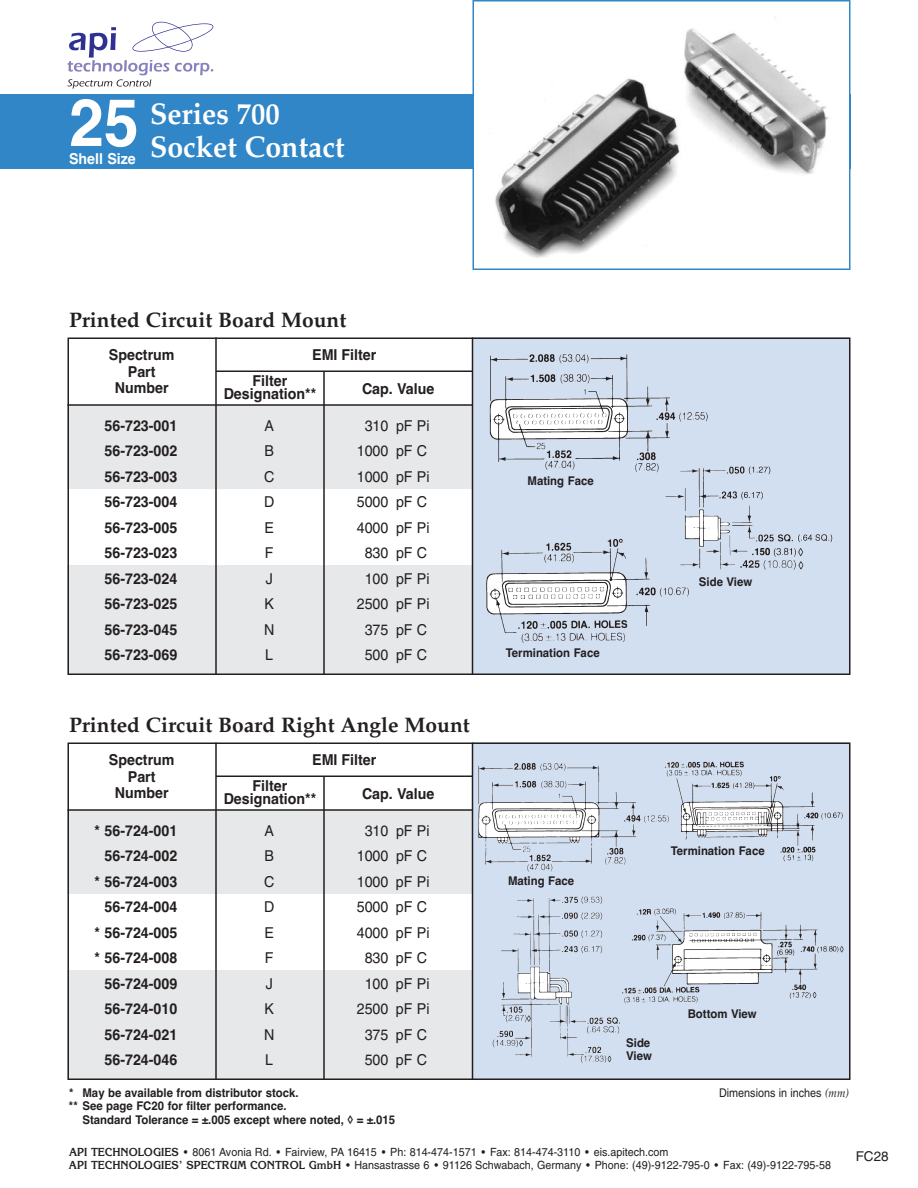
<style>
.page{position:relative;width:918px;height:1188px;background:#fff}
.page>*{position:absolute;margin:0;border:0;box-sizing:border-box;transform-origin:0 0}
.t1{font:700 30px/33px "Palatino";color:#fff;text-align:center;scale:.95 1}
.t2{font:700 21px "Palatino";color:#231f20}
.t3{font:700 15px/25.5px "Helvetica";color:#231f20;text-align:center;scale:.95 1}
.t4{font:15px "Helvetica";color:#231f20;scale:.95 1}
.t5{font:700 15px "Helvetica";color:#fff;scale:.95 1}
.t6{font:13.5px "Helvetica";color:#231f20}
.t7{font:700 12px/13.5px "Helvetica";color:#231f20;scale:.95 1}
.t8{font:12px "Helvetica";color:#231f20;scale:.9 1}
.t9{font:11.4px/12.8px "Helvetica";color:#231f20;scale:.95 1}
.s1{font-family:"Palatino";font-style:italic}
.s2{font-family:"Korinna";font-weight:700}
</style>
<div class="page">
<svg style="left:68px;top:22px;width:145px;height:67px"></svg>
<div style="left:0;top:94px;width:850px;height:75px;background:#3086c7"></div>
<div style="left:68px;top:405px;width:404px;height:84px;background:#e7e8e9"></div>
<div style="left:68px;top:566px;width:404px;height:109px;background:#e7e8e9"></div>
<div style="left:472px;top:338px;width:378px;height:337px;background:#d2dff1"></div>
<img style="left:475px;top:17px;width:372px;height:241px">
<div style="left:472px;top:0;width:378px;height:270px;border:2px solid #3086c7"></div>
<div style="left:68px;top:338px;width:782px;height:337px;border:2px solid #231f20"></div>
<hr style="left:472px;top:338px;width:1px;height:337px;background:#231f20">
<hr style="left:68px;top:404px;width:404px;height:2px;background:#231f20">
<hr style="left:215px;top:338px;width:2px;height:337px;background:#231f20">
<hr style="left:323px;top:371px;width:2px;height:304px;background:#231f20">
<hr style="left:216px;top:370px;width:256px;height:2px;background:#231f20">
<img style="left:486px;top:354px;width:347px;height:289px">
<div style="left:68px;top:810px;width:404px;height:84px;background:#e7e8e9"></div>
<div style="left:68px;top:971px;width:404px;height:109px;background:#e7e8e9"></div>
<div style="left:472px;top:742px;width:378px;height:338px;background:#d2dff1"></div>
<div style="left:68px;top:742px;width:782px;height:338px;border:2px solid #231f20"></div>
<hr style="left:472px;top:742px;width:1px;height:338px;background:#231f20">
<hr style="left:68px;top:809px;width:404px;height:2px;background:#231f20">
<hr style="left:215px;top:742px;width:2px;height:338px;background:#231f20">
<hr style="left:323px;top:776px;width:2px;height:304px;background:#231f20">
<hr style="left:216px;top:776px;width:256px;height:1px;background:#231f20">
<img style="left:478px;top:761px;width:366px;height:302px">
<h1 class="t1" style="left:69px;top:101px;width:292px">Series 700<br><sup>25</sup> Socket Contact</h1>
<p class="t5" style="left:69px;top:150px;width:72px">Shell Size</p>
<h2 class="t2" style="left:69px;top:312px;width:279px">Printed Circuit Board Mount</h2>
<p class="t3" style="left:109px;top:347px;width:71px;line-height:16.5px">Spectrum<br>Part<br>Number</p>
<p class="t3" style="left:105px;top:413px;width:78px;text-align:justify">56-723-001<br>56-723-002<br>56-723-003<br>56-723-004<br>56-723-005<br>56-723-023<br>56-723-024<br>56-723-025<br>56-723-045<br>56-723-069</p>
<p class="t4" style="left:265px;top:420px;width:12px">A</p>
<p class="t4" style="left:365px;top:420px;width:70px">310 pF Pi</p>
<p class="t3" style="left:312px;top:342px;width:69px">EMI Filter</p>
<p class="t3" style="left:362px;top:376px;width:78px">Cap. Value</p>
<p class="t3" style="left:224px;top:374px;width:99px;line-height:13.5px">Filter<br>Designation**</p>
<p class="t4" style="left:265px;top:446px;width:12px">B</p>
<p class="t4" style="left:357px;top:446px;width:76px">1000 pF C</p>
<p class="t4" style="left:264px;top:471px;width:12px">C</p>
<p class="t4" style="left:357px;top:471px;width:78px">1000 pF Pi</p>
<p class="t4" style="left:264px;top:497px;width:12px">D</p>
<p class="t4" style="left:357px;top:497px;width:76px">5000 pF C</p>
<p class="t4" style="left:265px;top:522px;width:12px">E</p>
<p class="t4" style="left:357px;top:522px;width:78px">4000 pF Pi</p>
<p class="t4" style="left:265px;top:548px;width:11px">F</p>
<p class="t4" style="left:365px;top:548px;width:67px">830 pF C</p>
<p class="t4" style="left:266px;top:573px;width:9px">J</p>
<p class="t4" style="left:365px;top:573px;width:70px">100 pF Pi</p>
<p class="t4" style="left:265px;top:599px;width:12px">K</p>
<p class="t4" style="left:357px;top:599px;width:78px">2500 pF Pi</p>
<p class="t4" style="left:264px;top:624px;width:12px">N</p>
<p class="t4" style="left:365px;top:624px;width:67px">375 pF C</p>
<p class="t4" style="left:265px;top:650px;width:10px">L</p>
<p class="t4" style="left:365px;top:650px;width:67px">500 pF C</p>
<h2 class="t2" style="left:69px;top:717px;width:402px">Printed Circuit Board Right Angle Mount</h2>
<p class="t3" style="left:109px;top:752px;width:71px;line-height:16.5px">Spectrum<br>Part<br>Number</p>
<p class="t3" style="left:95px;top:818px;width:89px;text-align:right">* 56-724-001<br>56-724-002<br>* 56-724-003<br>56-724-004<br>* 56-724-005 * 56-724-008<br>56-724-009<br>56-724-010<br>56-724-021<br>56-724-046</p>
<p class="t4" style="left:265px;top:825px;width:12px">A</p>
<p class="t4" style="left:365px;top:825px;width:70px">310 pF Pi</p>
<p class="t3" style="left:312px;top:747px;width:69px">EMI Filter</p>
<p class="t3" style="left:362px;top:781px;width:78px">Cap. Value</p>
<p class="t3" style="left:224px;top:779px;width:99px;line-height:13.5px">Filter<br>Designation**</p>
<p class="t4" style="left:264px;top:851px;width:12px">B</p>
<p class="t4" style="left:357px;top:851px;width:76px">1000 pF C</p>
<p class="t4" style="left:264px;top:876px;width:12px">C</p>
<p class="t4" style="left:357px;top:876px;width:78px">1000 pF Pi</p>
<p class="t4" style="left:264px;top:902px;width:12px">D</p>
<p class="t4" style="left:357px;top:902px;width:76px">5000 pF C</p>
<p class="t4" style="left:264px;top:927px;width:12px">E</p>
<p class="t4" style="left:357px;top:927px;width:78px">4000 pF Pi</p>
<p class="t4" style="left:265px;top:953px;width:11px">F</p>
<p class="t4" style="left:365px;top:953px;width:67px">830 pF C</p>
<p class="t4" style="left:266px;top:978px;width:9px">J</p>
<p class="t4" style="left:365px;top:978px;width:70px">100 pF Pi</p>
<p class="t4" style="left:264px;top:1004px;width:12px">K</p>
<p class="t4" style="left:357px;top:1004px;width:78px">2500 pF Pi</p>
<p class="t4" style="left:264px;top:1029px;width:12px">N</p>
<p class="t4" style="left:365px;top:1029px;width:67px">375 pF C</p>
<p class="t4" style="left:265px;top:1055px;width:10px">L</p>
<p class="t4" style="left:365px;top:1055px;width:67px">500 pF C</p>
<p class="t7" style="left:69px;top:1086px;width:243px">* May be available from distributor stock. ** See page FC20 for filter performance.</p>
<p class="t7" style="left:82px;top:1113px;width:331px">Standard Tolerance = ±.005 except where noted, ◊ = ±.015</p>
<p class="t7" style="left:528px;top:474px;width:71px">Mating Face</p>
<p class="t7" style="left:506px;top:647px;width:100px">Termination Face</p>
<p class="t7" style="left:699px;top:575px;width:58px">Side View</p>
<p class="t7" style="left:508px;top:874px;width:71px">Mating Face</p>
<p class="t7" style="left:671px;top:845px;width:100px">Termination Face</p>
<p class="t7" style="left:626px;top:1036px;width:29px">Side<br>View</p>
<p class="t7" style="left:688px;top:1007px;width:74px">Bottom View</p>
<p class="t8" style="left:719px;top:1088px;width:146px">Dimensions in inches <span class="s1">(mm)</span></p>
<p class="t9" style="left:69px;top:1147px;width:804px"><span class="s2">API TECHNOLOGIES</span> • 8061 Avonia Rd. • Fairview, PA 16415 • Ph: 814-474-1571 • Fax: 814-474-3110 • eis.apitech.com<br><span class="s2">API TECHNOLOGIES’ SPECTRUM CONTROL GmbH</span> • Hansastrasse 6 • 91126 Schwabach, Germany • Phone: (49)-9122-795-0 • Fax: (49)-9122-795-58</p>
<p class="t6" style="left:856px;top:1151px;width:35px">FC28</p>
</div>
